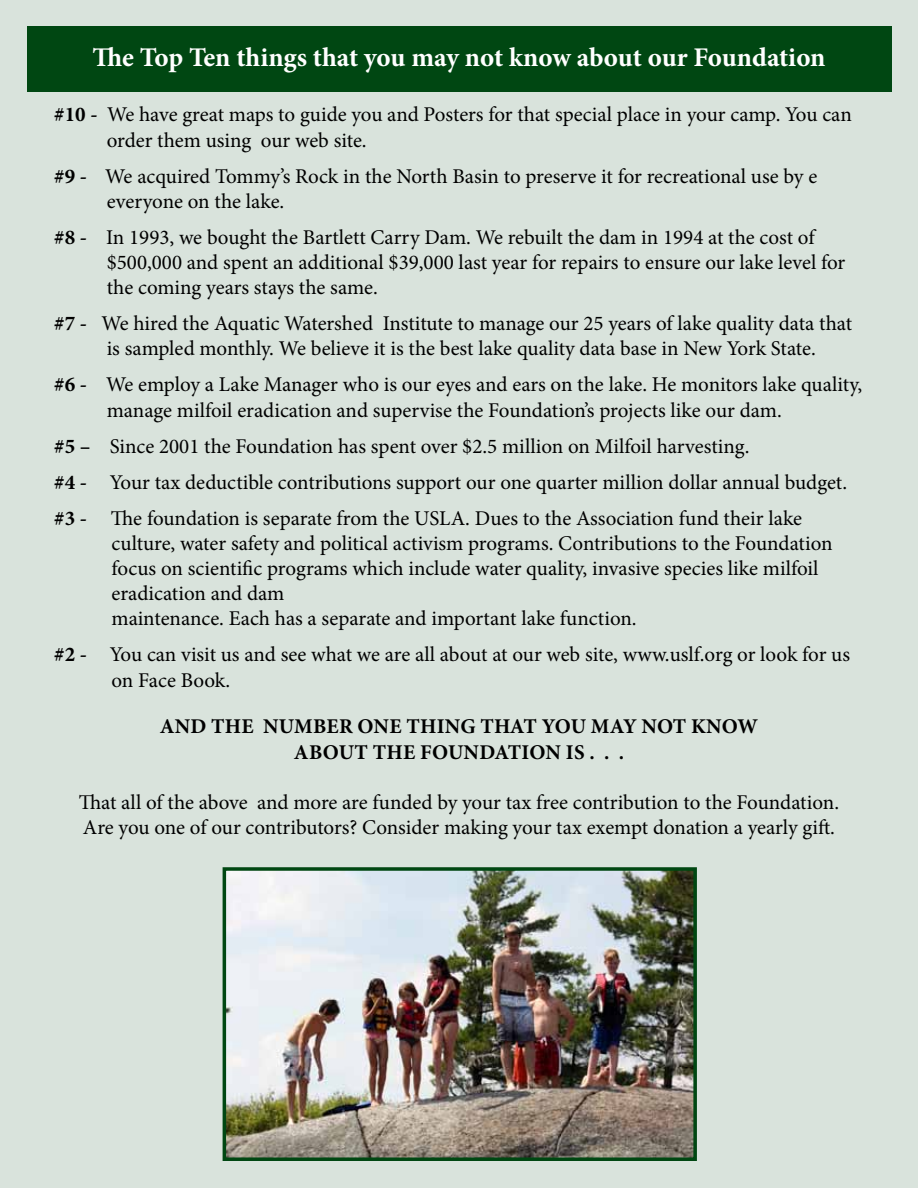
<style>
.page{position:relative;width:918px;height:1188px;background:#d9e3dc}
.page>*{position:absolute;margin:0;border:0;box-sizing:border-box;transform-origin:0 0}
.t1{font:700 27px "Minion Pro";color:#fff}
.t2{font:21px/25.2px "Minion Pro";letter-spacing:-.005em;color:#000}
.t3{font:700 21px/25.2px "Minion Pro";letter-spacing:.015em;color:#000}
.s1{font-weight:700}
</style>
<div class="page">
<div style="left:27px;top:26px;width:865px;height:66px;background:#004712"></div>
<img style="left:228px;top:872px;width:464px;height:284px">
<div style="left:223px;top:867px;width:474px;height:294px;border:4px solid #004712"></div>
<p class="t1" style="left:92px;top:38px;width:735px">THE TOP TEN THINGS THAT YOU MAY NOT KNOW ABOUT OUR FOUNDATION</p>
<p class="t2" style="left:107px;top:102px;width:747px;text-indent:-52px"><span class="s1">#10 -</span> We have great maps to guide you and Posters for that special place in your camp. You can order them using our web site.</p>
<p class="t2" style="left:107px;top:163px;width:712px;text-indent:-52px"><span class="s1">#9 -</span> We acquired Tommy’s Rock in the North Basin to preserve it for recreational use by e everyone on the lake.</p>
<p class="t2" style="left:107px;top:225px;width:740px;text-indent:-52px"><span class="s1">#8 -</span> In 1993, we bought the Bartlett Carry Dam. We rebuilt the dam in 1994 at the cost of $500,000 and spent an additional $39,000 last year for repairs to ensure our lake level for the coming years stays the same.</p>
<p class="t2" style="left:107px;top:311px;width:747px;text-indent:-52px"><span class="s1">#7 -</span> We hired the Aquatic Watershed Institute to manage our 25 years of lake quality data that is sampled monthly. We believe it is the best lake quality data base in New York State.</p>
<p class="t2" style="left:107px;top:372px;width:757px;text-indent:-52px"><span class="s1">#6 -</span> We employ a Lake Manager who is our eyes and ears on the lake. He monitors lake quality, manage milfoil eradication and supervise the Foundation’s projects like our dam.</p>
<p class="t2" style="left:54px;top:428px;width:794px;line-height:36px"><span class="s1">#5 –</span> Since 2001 the Foundation has spent over $2.5 million on Milfoil harvesting.<br><span class="s1">#4 -</span> Your tax deductible contributions support our one quarter million dollar annual budget. <span class="s1">#3 -</span> The foundation is separate from the USLA. Dues to the Association fund their lake</p>
<p class="t2" style="left:112px;top:531px;width:723px">culture, water safety and political activism programs. Contributions to the Foundation focus on scientific programs which include water quality, invasive species like milfoil eradication and dam<br>maintenance. Each has a separate and important lake function.</p>
<p class="t2" style="left:112px;top:642px;width:740px;text-indent:-57px"><span class="s1">#2 -</span> You can visit us and see what we are all about at our web site, www.uslf.org or look for us on Face Book.</p>
<p class="t3" style="left:294px;top:714px;width:447px;text-indent:-134px">AND THE NUMBER ONE THING THAT YOU MAY NOT KNOW<br>ABOUT THE FOUNDATION IS . . .</p>
<p class="t2" style="left:79px;top:790px;width:762px">That all of the above and more are funded by your tax free contribution to the Foundation.<br>Are you one of our contributors? Consider making your tax exempt donation a yearly gift.</p>
</div>
